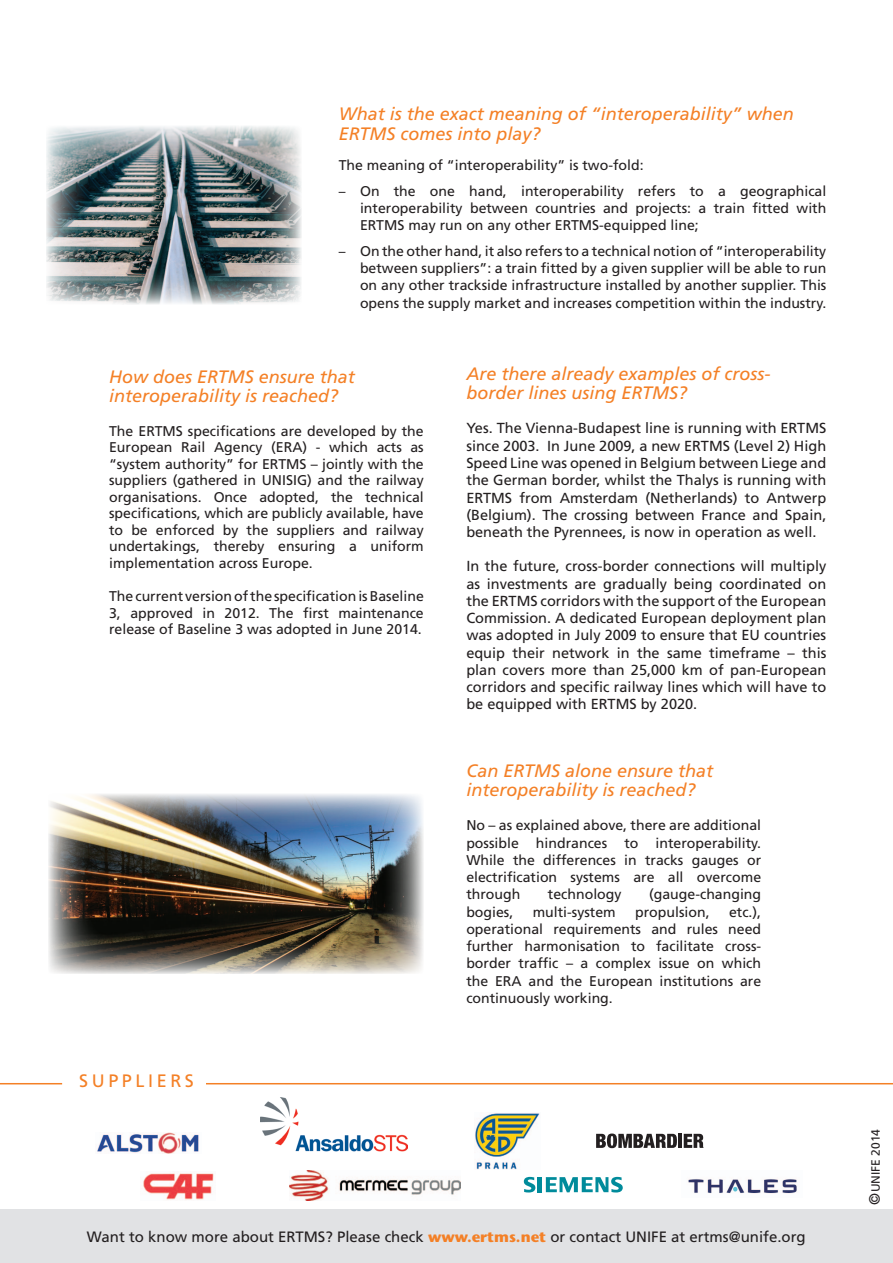
<style>
.page{position:relative;width:893px;height:1263px;background:#fff}
.page>*{position:absolute;margin:0;border:0;box-sizing:border-box;transform-origin:0 0}
.t1{font:italic 18px/19.5px "Frutiger";color:#f48026}
.t2{font:18px "Frutiger";color:#f48026}
.t3{font:15px "Frutiger";color:#231f20}
.t4{font:14.55px/17.2px "Frutiger";color:#231f20;text-align:justify}
.t5{font:14.1px/17.2px "Frutiger";color:#231f20;text-align:justify}
.t6{font:12px "Frutiger";color:#231f20}
.s1{font-size:13.5px}
.s2{font-family:"Stone Sans";font-weight:700;color:#f48026}
.s3{font-size:15px}
</style>
<div class="page">
<div style="left:0;top:1210px;width:893px;height:53px;background:#e1e2e4"></div>
<hr style="left:206px;top:1083px;width:687px;height:1px;background:#f48026">
<hr style="left:0;top:1083px;width:62px;height:1px;background:#f48026">
<svg style="left:596px;top:1133px;width:81px;height:15px"></svg>
<hr style="left:678px;top:1134px;width:4px;height:14px;background:#231f20">
<svg style="left:684px;top:1134px;width:20px;height:14px"></svg>
<svg style="left:524px;top:1177px;width:11px;height:15px"></svg>
<hr style="left:538px;top:1177px;width:4px;height:15px;background:#008b9b">
<svg style="left:546px;top:1177px;width:77px;height:15px"></svg>
<img style="left:688px;top:1179px;width:109px;height:15px">
<img style="left:97px;top:1133px;width:102px;height:20px">
<img style="left:260px;top:1097px;width:148px;height:55px">
<img style="left:475px;top:1113px;width:65px;height:56px">
<img style="left:290px;top:1170px;width:170px;height:30px">
<img style="left:143px;top:1173px;width:71px;height:27px">
<img style="left:46px;top:126px;width:256px;height:178px">
<img style="left:48px;top:794px;width:375px;height:180px">
<p class="t1" style="left:339px;top:104px;width:457px">What is the exact meaning of “interoperability” when<br>ERTMS comes into play?</p>
<p class="t5" style="left:339px;top:156px;width:306px">The meaning of “interoperability” is two-fold:</p>
<p class="t5" style="left:360px;top:182px;width:468px;text-indent:-21px"><span class="s1">–</span> On the one hand, interoperability refers to a geographical interoperability between countries and projects: a train fitted with ERTMS may run on any other ERTMS-equipped line;</p>
<p class="t5" style="left:360px;top:242px;width:468px;text-indent:-21px"><span class="s1">–</span> On the other hand, it also refers to a technical notion of “interoperability between suppliers”: a train fitted by a given supplier will be able to run on any other trackside infrastructure installed by another supplier. This opens the supply market and increases competition within the industry.</p>
<p class="t1" style="left:109px;top:366px;width:247px">How does ERTMS ensure that interoperability is reached?</p>
<p class="t5" style="left:109px;top:422px;width:316px;line-height:16.5px">The ERTMS specifications are developed by the European Rail Agency (ERA) - which acts as “system authority” for ERTMS – jointly with the suppliers (gathered in UNISIG) and the railway organisations. Once adopted, the technical specifications, which are publicly available, have to be enforced by the suppliers and railway undertakings, thereby ensuring a uniform implementation across Europe.</p>
<p class="t5" style="left:109px;top:588px;width:316px;line-height:16.5px">The current version of the specification is Baseline 3, approved in 2012. The first maintenance release of Baseline 3 was adopted in June 2014.</p>
<p class="t2" style="left:79px;top:1070px;width:27px">Suppliers</p>
<p class="t1" style="left:466px;top:364px;width:306px">Are there already examples of cross&shy;border lines using ERTMS?</p>
<p class="t4" style="left:466px;top:420px;width:362px">Yes. The Vienna-Budapest line is running with ERTMS since 2003. In June 2009, a new ERTMS (Level 2) High Speed Line was opened in Belgium between Liege and the German border, whilst the Thalys is running with ERTMS from Amsterdam (Netherlands) to Antwerp (Belgium). The crossing between France and Spain, beneath the Pyrennees, is now in operation as well.</p>
<p class="t4" style="left:466px;top:557px;width:362px">In the future, cross-border connections will multiply as investments are gradually being coordinated on the ERTMS corridors with the support of the European Commission. A dedicated European deployment plan was adopted in July 2009 to ensure that EU countries equip their network in the same timeframe – this plan covers more than 25,000 km of pan-European corridors and specific railway lines which will have to be equipped with ERTMS by 2020.</p>
<p class="t1" style="left:466px;top:760px;width:248px">Can ERTMS alone ensure that interoperability is reached?</p>
<p class="t5" style="left:466px;top:817px;width:296px">No – as explained above, there are additional possible hindrances to interoperability.<br>While the differences in tracks gauges or electrification systems are all overcome through</p>
<p class="t5" style="left:548px;top:886px;width:75px">technology</p>
<p class="t5" style="left:649px;top:886px;width:114px">(gauge-changing</p>
<p class="t5" style="left:466px;top:903px;width:296px;text-indent:263px">etc.), operational requirements and rules need further harmonisation to facilitate cross&shy;border traffic – a complex issue on which the ERA and the European institutions are continuously working.</p>
<p class="t5" style="left:466px;top:903px;width:49px">bogies,</p>
<p class="t5" style="left:533px;top:903px;width:85px">multi-system</p>
<p class="t5" style="left:635px;top:903px;width:76px">propulsion,</p>
<p class="t3" style="left:87px;top:1228px;width:720px">Want to know more about ERTMS? Please check <span class="s2">www.ertms.net</span> or contact UNIFE at ertms@unife.org</p>
<p class="t6" style="left:869px;top:1205px;width:78px;rotate:-90deg"><span class="s3">©</span>UNIFE 2014</p>
</div>
